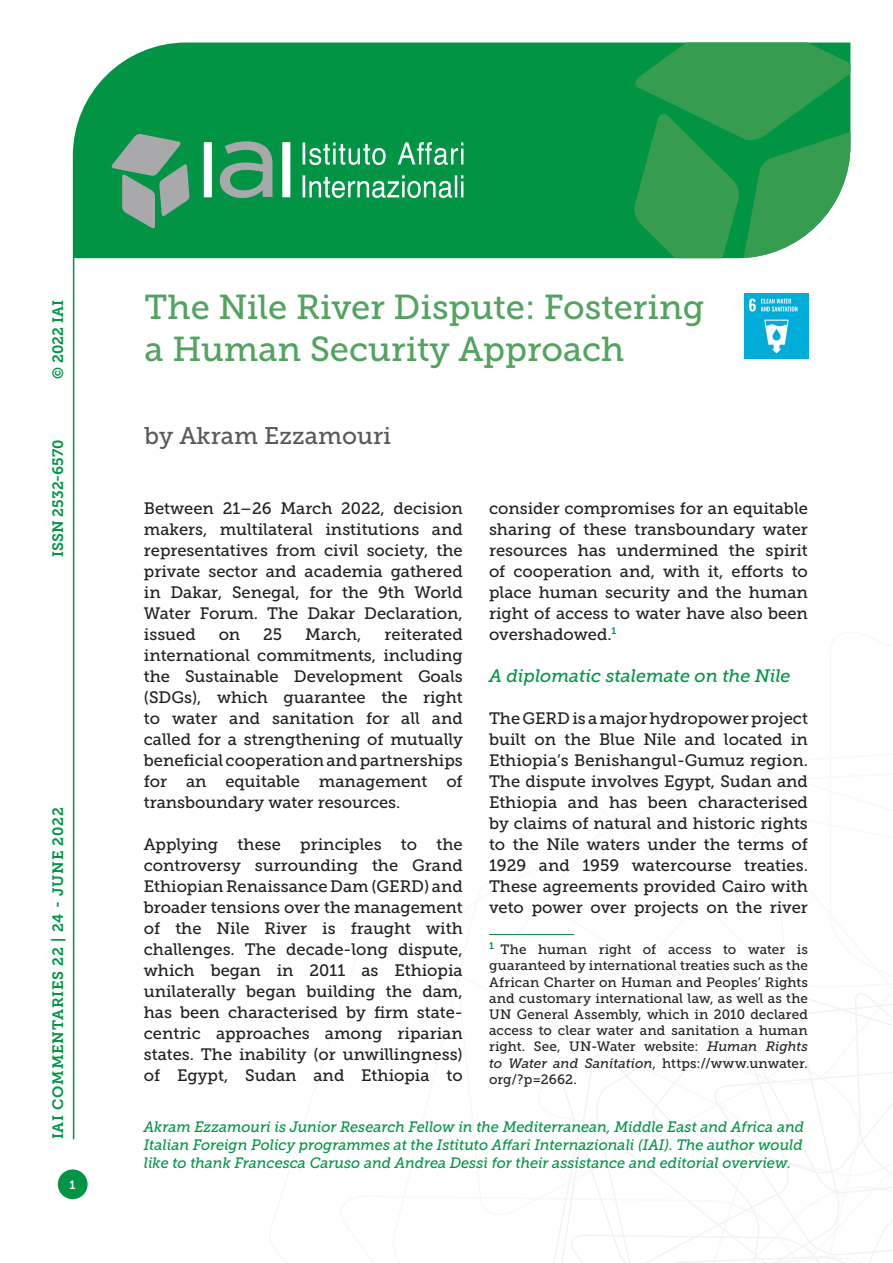
<style>
.page{position:relative;width:893px;height:1263px;background:#fff}
.page>*{position:absolute;margin:0;border:0;box-sizing:border-box;transform-origin:0 0}
.Titolo_Copertina{font:34.5px "Museo Slab 500";color:#52a35f}
.Autori_copertina{font:24px "Museo Slab 500";color:#58595b}
.Titolo_paragrafo_2{font:italic 18px "Museo Slab 500";letter-spacing:-.005em;color:#009444}
.Testo{font:16.5px/21px "Museo Slab 500";color:#231f20;text-align:justify}
.t1{font:italic 15px/18px "Museo Slab 500";color:#009444;text-align:justify}
.t2{font:15px "Museo Slab 700";letter-spacing:.05em;color:#009444}
.t3{font:15px "Museo Slab 700";color:#009444}
.Nota{font:13.5px/16.2px "Museo Slab 500";letter-spacing:.005em;color:#231f20;text-align:justify}
.t4{font:12px "Museo Slab 700";color:#fff}
.s1{font-style:italic}
</style>
<div class="page">
<svg style="left:553px;top:960px;width:340px;height:303px"></svg>
<hr style="left:73px;top:258px;width:1px;height:881px;background:#009444">
<div style="left:73px;top:43px;width:560px;height:215px;background:#009444"></div>
<svg style="left:633px;top:43px;width:217px;height:215px;background:#329f56"></svg>
<svg style="left:303px;top:142px;width:160px;height:56px;background:#3fae72"></svg>
<svg style="left:111px;top:134px;width:79px;height:95px;background:#5a9e7a"></svg>
<svg style="left:204px;top:141px;width:86px;height:57px"></svg>
<div style="left:58px;top:1169px;width:30px;height:30px;background:#009444;border-radius:50%"></div>
<hr style="left:489px;top:934px;width:85px;height:1px;background:#009444">
<img style="left:744px;top:293px;width:65px;height:65px">
<p class="t2" style="left:50px;top:379px;width:80px;rotate:-90deg">© 2022 IAI</p>
<p class="t3" style="left:50px;top:557px;width:119px;rotate:-90deg">ISSN 2532-6570</p>
<p class="t2" style="left:50px;top:1139px;width:334px;rotate:-90deg">IAI COMMENTARIES 22 | 24 - JUNE 2022</p>
<p class="t4" style="left:70px;top:1178px;width:8px">1</p>
<p class="Titolo_Copertina" style="left:145px;top:288px;width:561px">The Nile River Dispute: Fostering</p>
<p class="Titolo_Copertina" style="left:145px;top:330px;width:481px">a Human Security Approach</p>
<p class="Autori_copertina" style="left:145px;top:422px;width:248px">by Akram Ezzamouri</p>
<p class="Testo" style="left:144px;top:498px;width:320px">Between 21–26 March 2022, decision makers, multilateral institutions and representatives from civil society, the private sector and academia gathered in Dakar, Senegal, for the 9th World Water Forum. The Dakar Declaration, issued</p>
<p class="Testo" style="left:219px;top:624px;width:23px">on</p>
<p class="Testo" style="left:263px;top:624px;width:20px">25</p>
<p class="Testo" style="left:305px;top:624px;width:58px">March,</p>
<p class="Testo" style="left:144px;top:624px;width:320px;text-indent:241px">reiterated international commitments, including the Sustainable Development Goals (SDGs), which guarantee the right to water and sanitation for all and called for a strengthening of mutually beneficial cooperation and partnerships for an equitable management of transboundary water resources.</p>
<p class="Testo" style="left:144px;top:834px;width:320px">Applying these principles to the controversy surrounding the Grand Ethiopian Renaissance Dam (GERD) and broader tensions over the management of the Nile River is fraught with challenges. The decade-long dispute, which began in 2011 as Ethiopia unilaterally began building the dam, has been characterised by firm state&shy;centric approaches among riparian states. The inability (or unwillingness) of Egypt, Sudan and Ethiopia to</p>
<p class="Testo" style="left:489px;top:498px;width:320px">consider compromises for an equitable sharing of these transboundary water resources has undermined the spirit of cooperation and, with it, efforts to place human security and the human right of access to water have also been overshadowed.<sup>1</sup></p>
<p class="Titolo_paragrafo_2" style="left:489px;top:665px;width:303px">A diplomatic stalemate on the Nile</p>
<p class="Testo" style="left:489px;top:708px;width:320px">The GERD is a major hydropower project built on the Blue Nile and located in Ethiopia’s Benishangul-Gumuz region.<br>The dispute involves Egypt, Sudan and Ethiopia and has been characterised by claims of natural and historic rights to the Nile waters under the terms of 1929 and 1959 watercourse treaties.<br>These agreements provided Cairo with veto power over projects on the river</p>
<p class="Nota" style="left:489px;top:941px;width:320px"><sup>1</sup> The human right of access to water is guaranteed by international treaties such as the African Charter on Human and Peoples’ Rights and customary international law, as well as the UN General Assembly, which in 2010 declared access to clear water and sanitation a human right. See, UN-Water website: <span class="s1">Human Rights to Water and Sanitation</span>, https://www.unwater. org/?p=2662.</p>
<p class="t1" style="left:144px;top:1118px;width:662px">Akram Ezzamouri is Junior Research Fellow in the Mediterranean, Middle East and Africa and Italian Foreign Policy programmes at the Istituto Affari Internazionali (IAI). The author would like to thank Francesca Caruso and Andrea Dessì for their assistance and editorial overview.</p>
</div>
